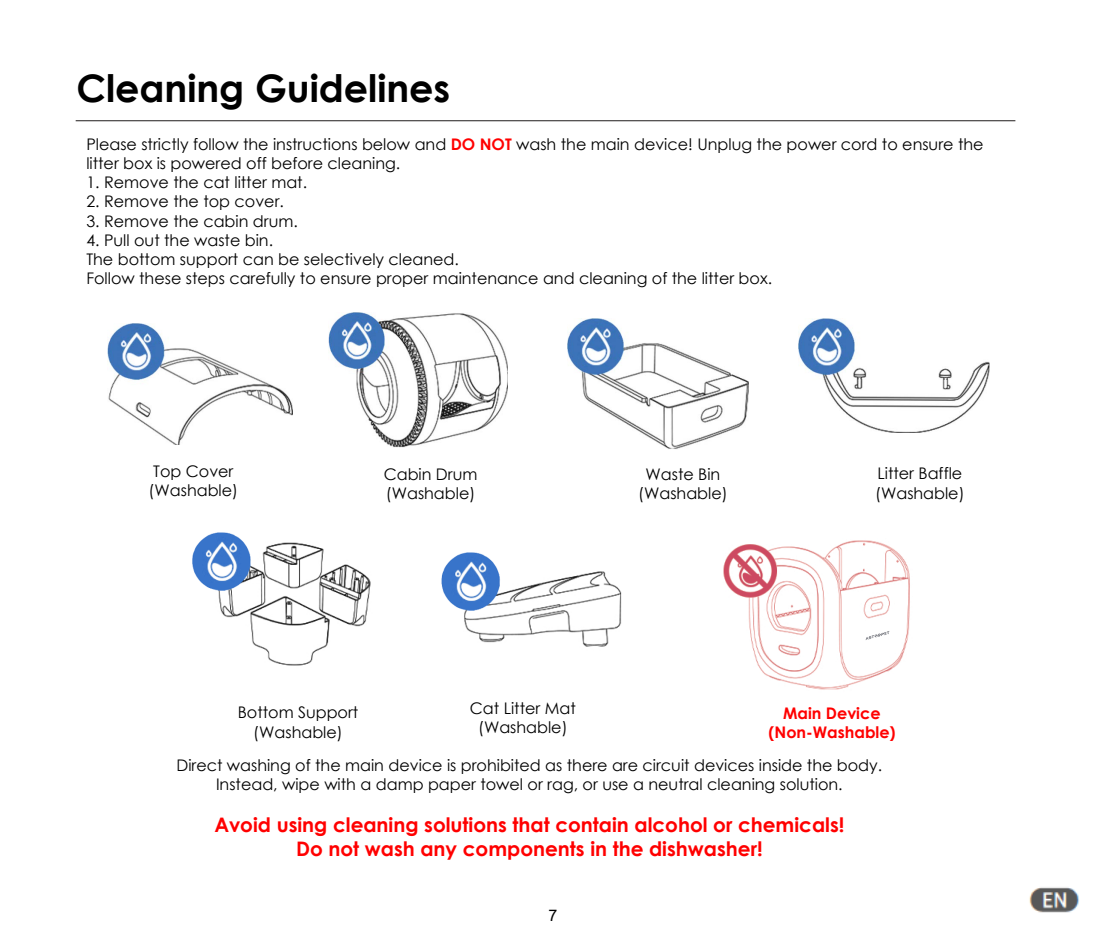
<style>
.page{position:relative;width:1106px;height:936px;background:#fff}
.page>*{position:absolute;margin:0;border:0;box-sizing:border-box;transform-origin:0 0}
.t1{font:700 38px "Century Gothic";color:#000}
.t2{font:700 20px/24px "Century Gothic";color:#f00;text-align:center}
.t3{font:16px/19.2px "Century Gothic";color:#000}
.t4{font:700 16px/19.2px "Century Gothic";color:#f00;text-align:center}
.t5{font:16px "Arial";color:#000}
.s1{font-weight:700;color:#f00}
</style>
<div class="page">
<img style="left:108px;top:323px;width:185px;height:121px">
<img style="left:328px;top:313px;width:180px;height:135px">
<img style="left:568px;top:318px;width:181px;height:131px">
<img style="left:798px;top:318px;width:192px;height:115px">
<hr style="left:76px;top:120px;width:939px;height:1px;background:#201c1c">
<img style="left:192px;top:532px;width:430px;height:134px">
<img style="left:723px;top:540px;width:187px;height:150px">
<img style="left:1029px;top:887px;width:51px;height:26px">
<h1 class="t1" style="left:76px;top:60px;width:375px">Cleaning Guidelines</h1>
<p class="t3" style="left:86px;top:134px;width:899px">Please strictly follow the instructions below and <span class="s1">DO NOT</span> wash the main device! Unplug the power cord to ensure the litter box is powered off before cleaning.</p>
<p class="t3" style="left:86px;top:173px;width:222px">1. Remove the cat litter mat.</p>
<p class="t3" style="left:86px;top:192px;width:199px">2. Remove the top cover.</p>
<p class="t3" style="left:86px;top:211px;width:213px">3. Remove the cabin drum.</p>
<p class="t3" style="left:86px;top:230px;width:687px">4. Pull out the waste bin.<br>The bottom support can be selectively cleaned.<br>Follow these steps carefully to ensure proper maintenance and cleaning of the litter box.</p>
<p class="t3" style="left:149px;top:461px;width:91px">Top Cover (Washable)</p>
<p class="t3" style="left:384px;top:464px;width:95px">Cabin Drum (Washable)</p>
<p class="t3" style="left:638px;top:464px;width:91px;text-align:center">Waste Bin (Washable)</p>
<p class="t3" style="left:875px;top:464px;width:91px">Litter Baffle (Washable)</p>
<p class="t3" style="left:238px;top:703px;width:122px;text-align:center">Bottom Support (Washable)</p>
<p class="t3" style="left:470px;top:698px;width:107px;text-align:center">Cat Litter Mat (Washable)</p>
<p class="t4" style="left:768px;top:703px;width:129px">Main Device (Non-Washable)</p>
<p class="t3" style="left:176px;top:755px;width:707px;text-align:center">Direct washing of the main device is prohibited as there are circuit devices inside the body.<br>Instead, wipe with a damp paper towel or rag, or use a neutral cleaning solution.</p>
<p class="t2" style="left:214px;top:812px;width:632px">Avoid using cleaning solutions that contain alcohol or chemicals!<br>Do not wash any components in the dishwasher!</p>
<p class="t5" style="left:548px;top:905px;width:10px">7</p>
</div>
